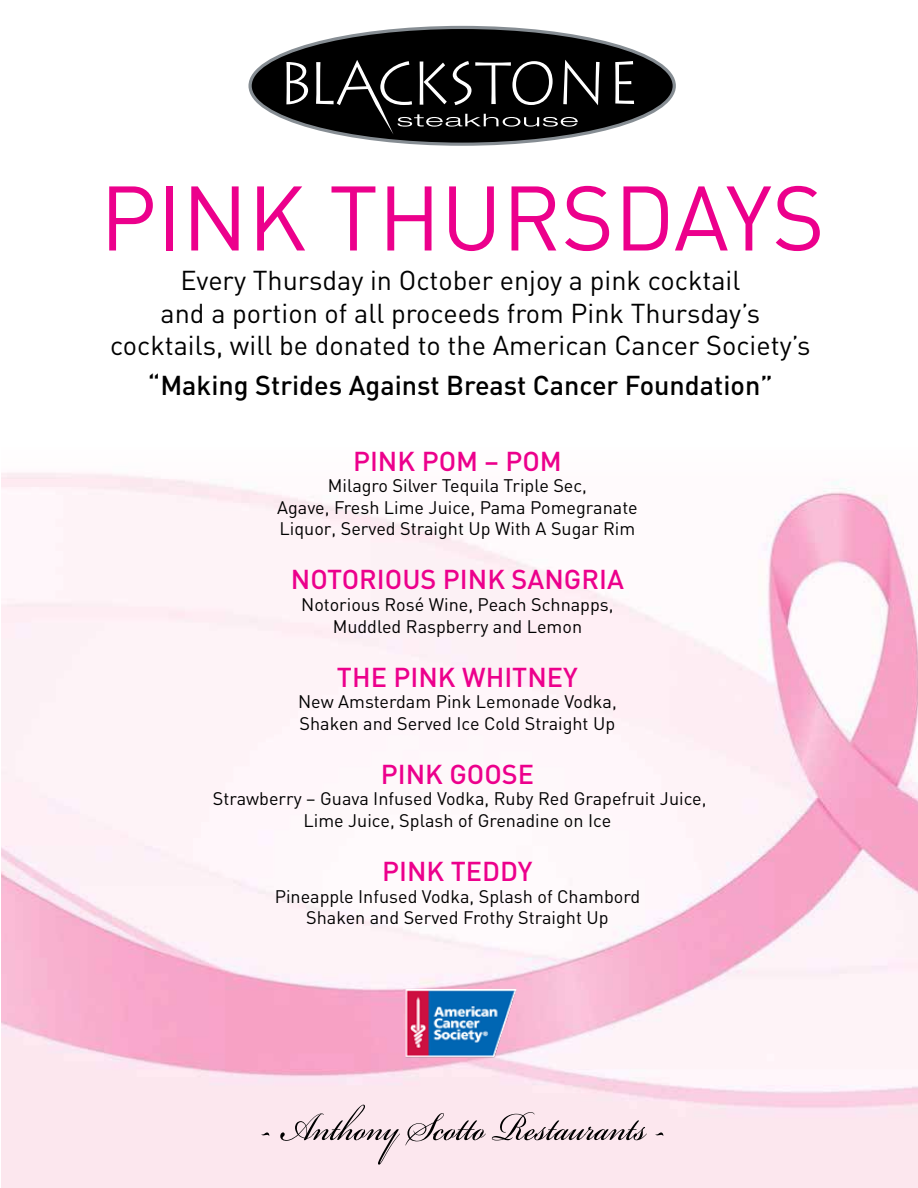
<style>
.page{position:relative;width:918px;height:1188px;background:#fff}
.page>*{position:absolute;margin:0;border:0;box-sizing:border-box;transform-origin:0 0}
.t1{font:90px "DIN";color:#ec008c}
.t2{font:27px/32.4px "DIN";color:#000;text-align:center}
.t3{font:500 27px "DIN";color:#ec008c}
.t4{font:500 27px "DIN";color:#000}
.t5{font:18px/21.6px "DIN";color:#000;text-align:center}
</style>
<div class="page">
<img style="left:1px;top:480px;width:917px;height:708px">
<img style="left:331px;top:989px;width:253px;height:73px">
<div style="left:250px;top:27px;width:424px;height:117px;background:#000;border-radius:50%"></div>
<svg style="left:286px;top:62px;width:22px;height:42px"></svg>
<svg style="left:615px;top:61px;width:19px;height:43px"></svg>
<svg style="left:316px;top:60px;width:284px;height:75px"></svg>
<svg style="left:262px;top:1133px;width:7px;height:3px"></svg>
<svg style="left:280px;top:1105px;width:206px;height:60px;background:#e5d2d8"></svg>
<svg style="left:492px;top:1112px;width:155px;height:29px;background:#d1bfc5"></svg>
<svg style="left:656px;top:1133px;width:7px;height:3px"></svg>
<h1 class="t1" style="left:100px;top:162px;width:726px">PINK THURSDAYS</h1>
<h2 class="t2" style="left:110px;top:264px;width:702px">Every Thursday in October enjoy a pink cocktail<br>and a portion of all proceeds from Pink Thursday’s cocktails, will be donated to the American Cancer Society’s</h2>
<h2 class="t4" style="left:148px;top:368px;width:626px">“Making Strides Against Breast Cancer Foundation”</h2>
<h2 class="t3" style="left:353px;top:444px;width:210px">PINK POM – POM</h2>
<p class="t5" style="left:277px;top:475px;width:362px">Milagro Silver Tequila Triple Sec,<br>Agave, Fresh Lime Juice, Pama Pomegranate<br>Liquor, Served Straight Up With A Sugar Rim</p>
<h2 class="t3" style="left:291px;top:562px;width:335px">NOTORIOUS PINK SANGRIA</h2>
<p class="t5" style="left:301px;top:593px;width:314px">Notorious Rosé Wine, Peach Schnapps,<br>Muddled Raspberry and Lemon</p>
<h2 class="t3" style="left:337px;top:660px;width:242px">THE PINK WHITNEY</h2>
<p class="t5" style="left:298px;top:691px;width:320px;text-align:left">New Amsterdam Pink Lemonade Vodka,<br>Shaken and Served Ice Cold Straight Up</p>
<h2 class="t3" style="left:381px;top:757px;width:155px">PINK GOOSE</h2>
<p class="t5" style="left:213px;top:788px;width:495px">Strawberry – Guava Infused Vodka, Ruby Red Grapefruit Juice,<br>Lime Juice, Splash of Grenadine on Ice</p>
<h2 class="t3" style="left:382px;top:854px;width:152px">PINK TEDDY</h2>
<p class="t5" style="left:275px;top:885px;width:367px">Pineapple Infused Vodka, Splash of Chambord<br>Shaken and Served Frothy Straight Up</p>
</div>
